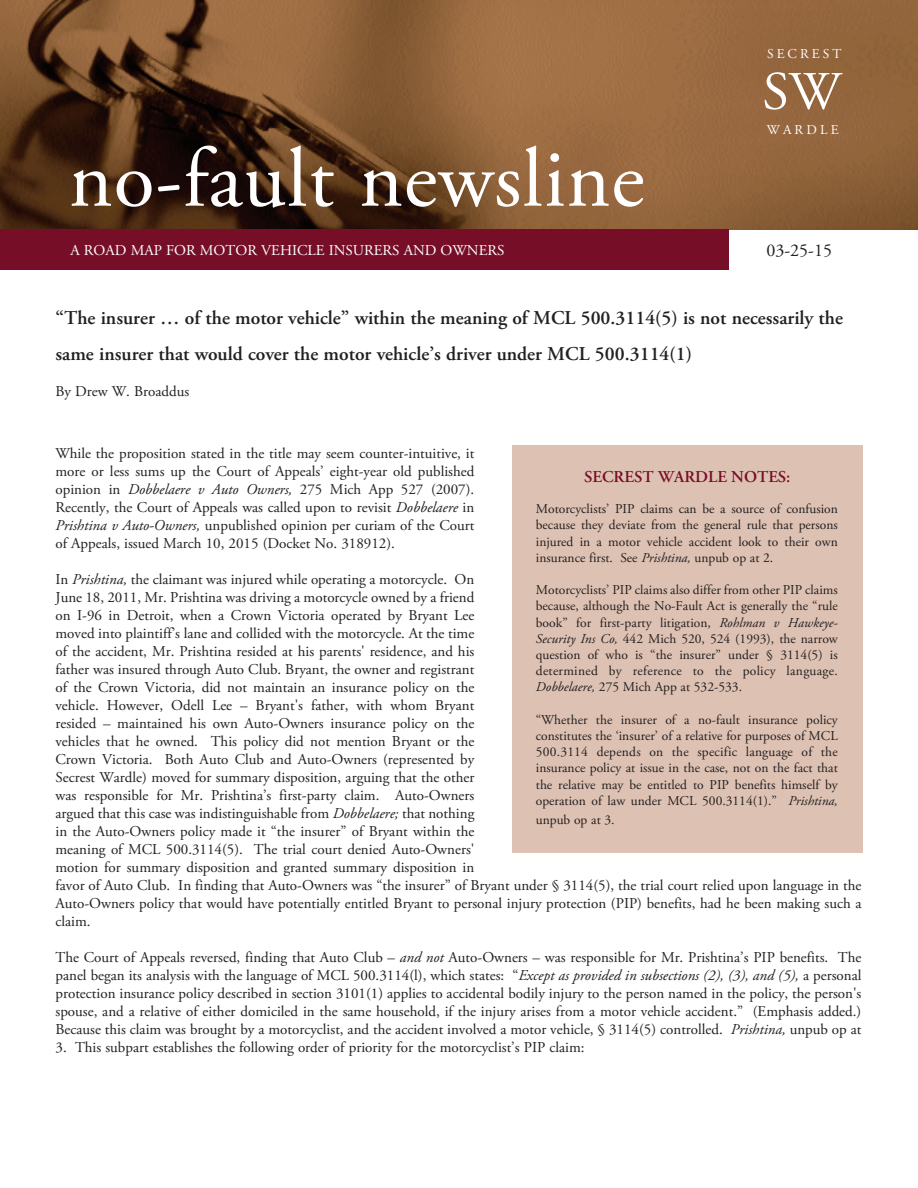
<style>
.page{position:relative;width:918px;height:1188px;background:#fff}
.page>*{position:absolute;margin:0;border:0;box-sizing:border-box;transform-origin:0 0}
.t1{font:84px "Adobe Garamond Pro";letter-spacing:.01em;color:#fff}
.t2{font:54px "Adobe Garamond Pro";color:#fff}
.t3{font:600 19.5px/36px "Adobe Garamond Pro";color:#231f20}
.t4{font:18px "Adobe Garamond Pro";color:#231f20}
.t5{font:600 16.5px "Adobe Garamond Pro";color:#770e28}
.t6{font:15px/18px "Adobe Garamond Pro";color:#231f20;text-align:justify}
.t7{font:15px "Adobe Garamond Pro";color:#fff}
.t8{font:13.5px/16.2px "Adobe Garamond Pro";color:#231f20;text-align:justify}
.t9{font:13.5px "Adobe Garamond Pro";letter-spacing:.225em;color:#fff}
.s1{font-style:italic}
</style>
<div class="page">
<img style="left:0;top:0;width:918px;height:230px">
<div style="left:0;top:230px;width:729px;height:40px;background:#770e28"></div>
<div style="left:512px;top:446px;width:351px;height:407px;background:#ddc1b2"></div>
<h1 class="t1" style="left:69px;top:146px;width:577px">no-fault newsline</h1>
<p class="t7" style="left:70px;top:244px;width:435px">A ROAD MAP FOR MOTOR VEHICLE INSURERS AND OWNERS</p>
<p class="t9" style="left:767px;top:48px;width:76px">SECREST</p>
<h2 class="t2" style="left:762px;top:70px;width:80px">SW</h2>
<p class="t9" style="left:767px;top:124px;width:73px">WARDLE</p>
<p class="t4" style="left:766px;top:243px;width:67px">03-25-15</p>
<h3 class="t3" style="left:56px;top:302px;width:789px">“The insurer … of the motor vehicle” within the meaning of MCL 500.3114(5) is not necessarily the same insurer that would cover the motor vehicle’s driver under MCL 500.3114(1)</h3>
<p class="t6" style="left:56px;top:384px;width:135px">By Drew W. Broaddus</p>
<p class="t6" style="left:55px;top:445px;width:420px">While the proposition stated in the title may seem counter-intuitive, it more or less sums up the Court of Appeals’ eight-year old published opinion in <span class="s1">Dobbelaere v Auto Owners,</span> 275 Mich App 527 (2007).<br>Recently, the Court of Appeals was called upon to revisit <span class="s1">Dobbelaere</span> in <span class="s1">Prishtina v Auto-Owners,</span> unpublished opinion per curiam of the Court of Appeals, issued March 10, 2015 (Docket No. 318912).</p>
<p class="t6" style="left:55px;top:571px;width:807px;text-align:left">In <span class="s1">Prishtina,</span> the claimant was injured while operating a motorcycle. On<br>June 18, 2011, Mr. Prishtina was driving a motorcycle owned by a friend<br>on I-96 in Detroit, when a Crown Victoria operated by Bryant Lee<br>moved into plaintiff’s lane and collided with the motorcycle. At the time<br>of the accident, Mr. Prishtina resided at his parents' residence, and his<br>father was insured through Auto Club. Bryant, the owner and registrant<br>of the Crown Victoria, did not maintain an insurance policy on the<br>vehicle. However, Odell Lee – Bryant's father, with whom Bryant<br>resided – maintained his own Auto-Owners insurance policy on the<br>vehicles that he owned. This policy did not mention Bryant or the<br>Crown Victoria. Both Auto Club and Auto-Owners (represented by<br>Secrest Wardle) moved for summary disposition, arguing that the other<br>was responsible for Mr. Prishtina’s first-party claim. Auto-Owners<br>argued that this case was indistinguishable from <span class="s1">Dobbelaere;</span> that nothing<br>in the Auto-Owners policy made it “the insurer” of Bryant within the<br>meaning of MCL 500.3114(5). The trial court denied Auto-Owners'<br>motion for summary disposition and granted summary disposition in<br>favor of Auto Club. In finding that Auto-Owners was “the insurer” of Bryant under § 3114(5), the trial court relied upon language in the Auto-Owners policy that would have potentially entitled Bryant to personal injury protection (PIP) benefits, had he been making such a claim.</p>
<p class="t6" style="left:55px;top:949px;width:807px">The Court of Appeals reversed, finding that Auto Club – <span class="s1">and not</span> Auto-Owners – was responsible for Mr. Prishtina’s PIP benefits. The panel began its analysis with the language of MCL 500.3114(l), which states: “<span class="s1">Except as provided in subsections (2), (3), and (5),</span> a personal protection insurance policy described in section 3101(1) applies to accidental bodily injury to the person named in the policy, the person's spouse, and a relative of either domiciled in the same household, if the injury arises from a motor vehicle accident.” (Emphasis added.)<br>Because this claim was brought by a motorcyclist, and the accident involved a motor vehicle, § 3114(5) controlled. <span class="s1">Prishtina,</span> unpub op at</p>
<p class="t6" style="left:56px;top:1039px;width:531px">3. This subpart establishes the following order of priority for the motorcyclist’s PIP claim:</p>
<p class="t5" style="left:584px;top:470px;width:208px">SECREST WARDLE NOTES:</p>
<p class="t8" style="left:536px;top:502px;width:303px">Motorcyclists’ PIP claims can be a source of confusion because they deviate from the general rule that persons injured in a motor vehicle accident look to their own insurance first. See <span class="s1">Prishtina,</span> unpub op at 2.</p>
<p class="t8" style="left:536px;top:583px;width:303px">Motorcyclists’ PIP claims also differ from other PIP claims because, although the No-Fault Act is generally the “rule book” for first-party litigation, <span class="s1">Rohlman v Hawkeye-Security Ins Co,</span> 442 Mich 520, 524 (1993), the narrow question of who is “the insurer” under § 3114(5) is determined by reference to the policy language.<br><span class="s1">Dobbelaere,</span> 275 Mich App at 532-533.</p>
<p class="t8" style="left:536px;top:713px;width:303px">“Whether the insurer of a no-fault insurance policy constitutes the ‘insurer’ of a relative for purposes of MCL 500.3114 depends on the specific language of the insurance policy at issue in the case, not on the fact that the relative may be entitled to PIP benefits himself by operation of law under MCL 500.3114(1).” <span class="s1">Prishtina,</span></p>
<p class="t8" style="left:536px;top:813px;width:80px">unpub op at 3.</p>
</div>
